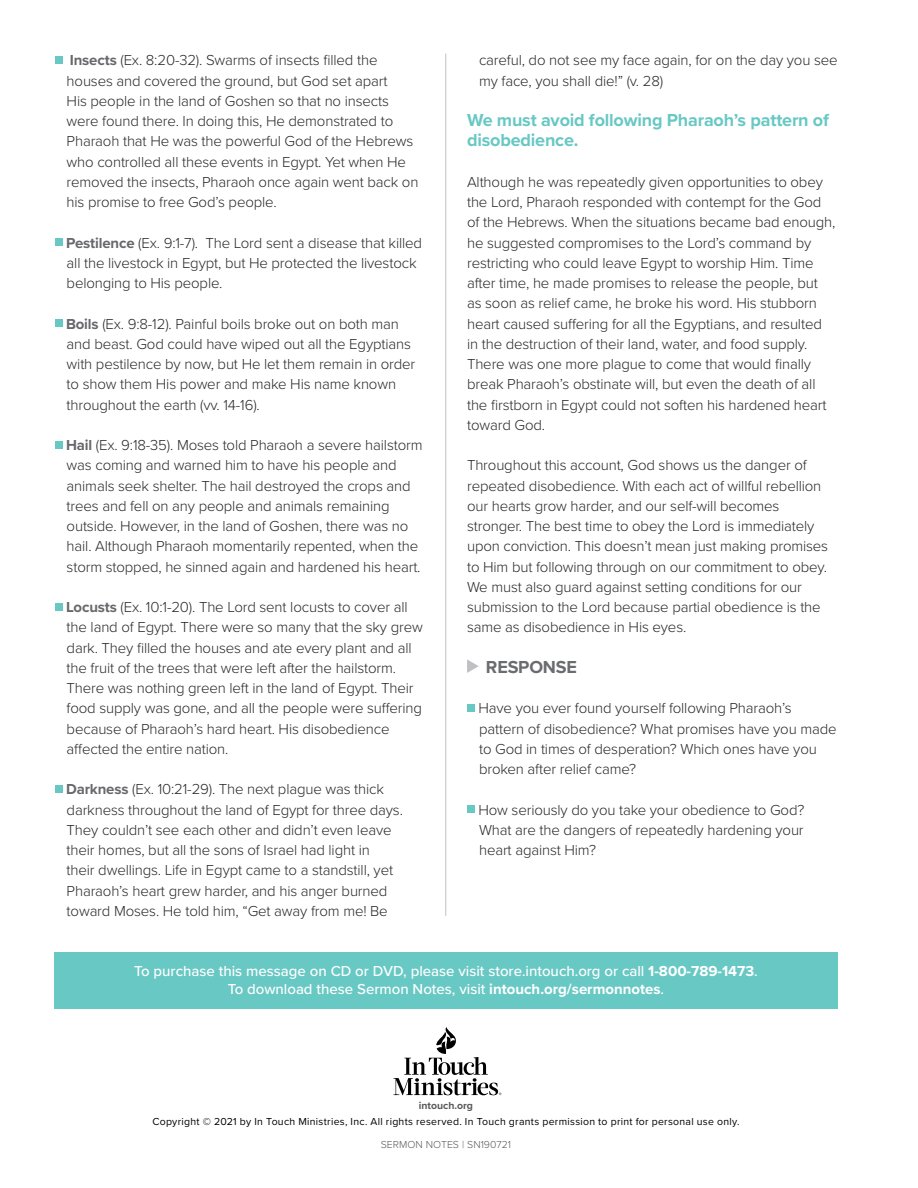
<style>
.page{position:relative;width:918px;height:1188px;background:#fff}
.page>*{position:absolute;margin:0;border:0;box-sizing:border-box;transform-origin:0 0}
.t1{font:700 18px/20.2px "Proxima Nova";letter-spacing:-.01em;color:#68c8c4}
.t2{font:700 18px "Proxima Nova";letter-spacing:-.01em;color:#6b6c6f}
.t3{font:300 15px/20.2px "Proxima Nova";letter-spacing:-.01em;color:#292829}
.t4{font:500 15px/18px "Proxima Nova";color:#fff;text-align:center}
.t5{font:10.5px "Proxima Nova";letter-spacing:.025em;color:#000}
.t6{font:300 10.5px "Proxima Nova";color:#58595b}
.t7{font:700 10.5px "Proxima Nova";color:#58595b}
.s1{font-weight:700;color:#67686b}
.s2{font-weight:700}
</style>
<div class="page">
<div style="left:54px;top:953px;width:783px;height:56px;background:#68c8c4"></div>
<svg style="left:393px;top:1027px;width:108px;height:68px"></svg>
<div style="left:55px;top:56px;width:7px;height:8px;background:#68c8c4"></div>
<div style="left:55px;top:238px;width:7px;height:8px;background:#68c8c4"></div>
<div style="left:55px;top:319px;width:7px;height:8px;background:#68c8c4"></div>
<div style="left:55px;top:441px;width:7px;height:7px;background:#68c8c4"></div>
<div style="left:55px;top:603px;width:7px;height:7px;background:#68c8c4"></div>
<div style="left:55px;top:785px;width:7px;height:8px;background:#68c8c4"></div>
<svg style="left:467px;top:659px;width:12px;height:14px"></svg>
<div style="left:467px;top:704px;width:8px;height:8px;background:#68c8c4"></div>
<div style="left:467px;top:805px;width:8px;height:8px;background:#68c8c4"></div>
<hr style="left:445px;top:54px;width:1px;height:862px;background:#bec0c2">
<p class="t3" style="left:67px;top:49px;width:353px"><span class="s1">Insects</span> (Ex. 8:20-32). Swarms of insects filled the houses and covered the ground, but God set apart<br>His people in the land of Goshen so that no insects were found there. In doing this, He demonstrated to Pharaoh that He was the powerful God of the Hebrews who controlled all these events in Egypt. Yet when He removed the insects, Pharaoh once again went back on his promise to free God’s people.</p>
<p class="t3" style="left:66px;top:232px;width:358px"><span class="s1">Pestilence</span> (Ex. 9:1-7). The Lord sent a disease that killed all the livestock in Egypt, but He protected the livestock belonging to His people.</p>
<p class="t3" style="left:66px;top:313px;width:351px"><span class="s1">Boils</span> (Ex. 9:8-12). Painful boils broke out on both man and beast. God could have wiped out all the Egyptians with pestilence by now, but He let them remain in order to show them His power and make His name known throughout the earth (vv. 14-16).</p>
<p class="t3" style="left:66px;top:434px;width:358px"><span class="s1">Hail</span> (Ex. 9:18-35). Moses told Pharaoh a severe hailstorm was coming and warned him to have his people and animals seek shelter. The hail destroyed the crops and trees and fell on any people and animals remaining outside. However, in the land of Goshen, there was no hail. Although Pharaoh momentarily repented, when the storm stopped, he sinned again and hardened his heart.</p>
<p class="t3" style="left:66px;top:596px;width:358px"><span class="s1">Locusts</span> (Ex. 10:1-20). The Lord sent locusts to cover all the land of Egypt. There were so many that the sky grew dark. They filled the houses and ate every plant and all the fruit of the trees that were left after the hailstorm.<br>There was nothing green left in the land of Egypt. Their food supply was gone, and all the people were suffering because of Pharaoh’s hard heart. His disobedience affected the entire nation.</p>
<p class="t3" style="left:66px;top:778px;width:338px"><span class="s1">Darkness</span> (Ex. 10:21-29). The next plague was thick darkness throughout the land of Egypt for three days.<br>They couldn’t see each other and didn’t even leave their homes, but all the sons of Israel had light in<br>their dwellings. Life in Egypt came to a standstill, yet Pharaoh’s heart grew harder, and his anger burned toward Moses. He told him, “Get away from me! Be</p>
<p class="t3" style="left:479px;top:49px;width:360px">careful, do not see my face again, for on the day you see my face, you shall die!” (v. 28)</p>
<p class="t1" style="left:467px;top:110px;width:363px">We must avoid following Pharaoh’s pattern of disobedience.</p>
<p class="t3" style="left:467px;top:171px;width:370px">Although he was repeatedly given opportunities to obey the Lord, Pharaoh responded with contempt for the God of the Hebrews. When the situations became bad enough, he suggested compromises to the Lord’s command by restricting who could leave Egypt to worship Him. Time after time, he made promises to release the people, but as soon as relief came, he broke his word. His stubborn heart caused suffering for all the Egyptians, and resulted in the destruction of their land, water, and food supply.<br>There was one more plague to come that would finally break Pharaoh’s obstinate will, but even the death of all the firstborn in Egypt could not soften his hardened heart toward God.</p>
<p class="t3" style="left:467px;top:454px;width:363px">Throughout this account, God shows us the danger of repeated disobedience. With each act of willful rebellion our hearts grow harder, and our self-will becomes stronger. The best time to obey the Lord is immediately upon conviction. This doesn’t mean just making promises to Him but following through on our commitment to obey.<br>We must also guard against setting conditions for our submission to the Lord because partial obedience is the same as disobedience in His eyes.</p>
<p class="t2" style="left:486px;top:654px;width:93px">RESPONSE</p>
<p class="t3" style="left:478px;top:697px;width:360px">Have you ever found yourself following Pharaoh’s pattern of disobedience? What promises have you made to God in times of desperation? Which ones have you broken after relief came?</p>
<p class="t3" style="left:478px;top:799px;width:327px;text-align:justify">How seriously do you take your obedience to God?<br>What are the dangers of repeatedly hardening your heart against Him?</p>
<p class="t4" style="left:134px;top:962px;width:625px">To purchase this message on CD or DVD, please visit store.intouch.org or call <span class="s2">1-800-789-1473</span>.<br>To download these Sermon Notes, visit <span class="s2">intouch.org/sermonnotes</span>.</p>
<p class="t7" style="left:419px;top:1098px;width:56px">intouch.org</p>
<p class="t5" style="left:152px;top:1114px;width:589px">Copyright © 2021 by In Touch Ministries, Inc. All rights reserved. In Touch grants permission to print for personal use only.</p>
<p class="t6" style="left:381px;top:1136px;width:132px">SERMON NOTES | SN190721</p>
</div>
